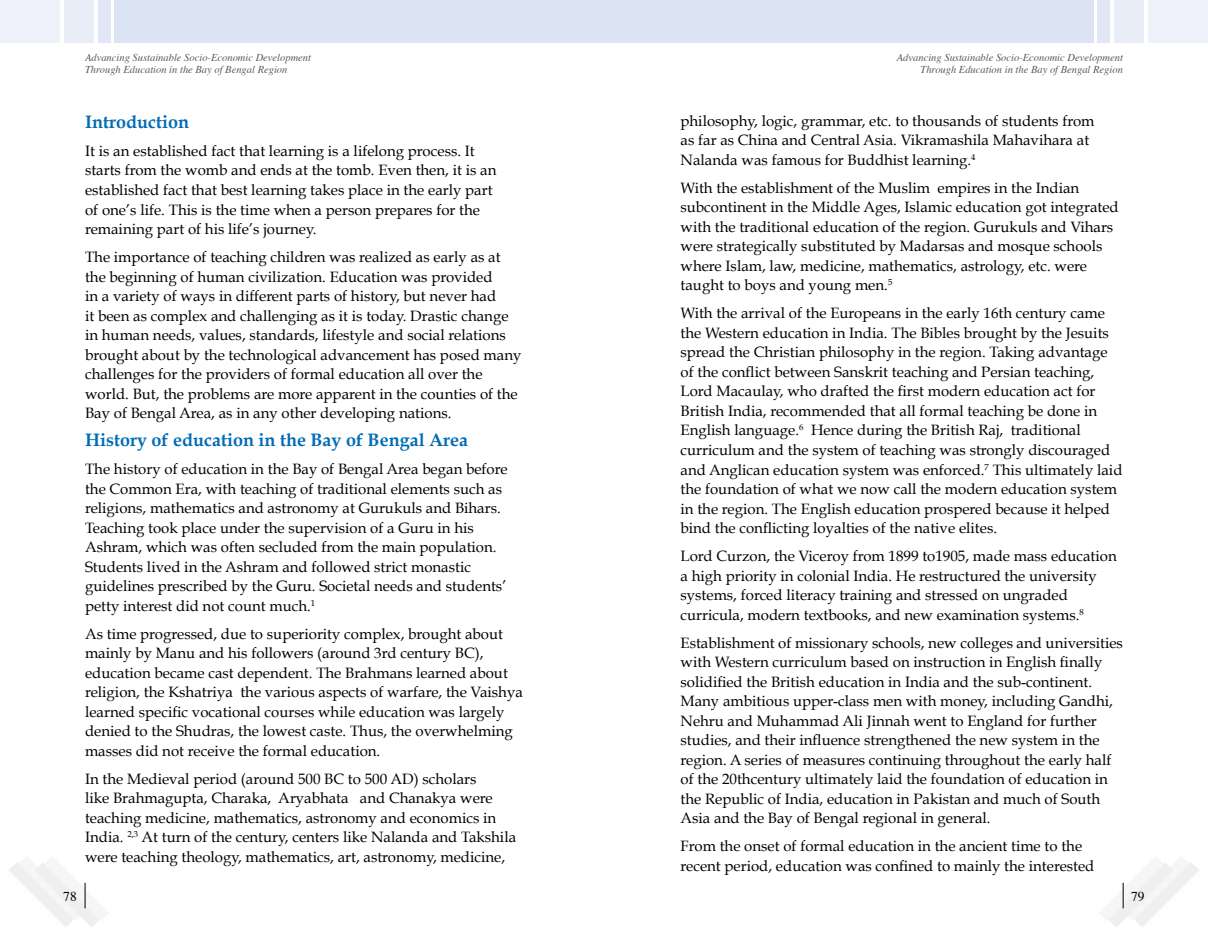
<style>
.page{position:relative;width:1208px;height:936px;background:#fff}
.page>*{position:absolute;margin:0;border:0;box-sizing:border-box;transform-origin:0 0}
.t1{font:700 18px "Book Antiqua";color:#006cb7}
.t2{font:15px/19.5px "Book Antiqua";color:#000}
.t3{font:13.5px "Times";color:#000}
.t4{font:italic 10.5px/12px "Times";color:#58595b;text-align:right}
</style>
<div class="page">
<div style="left:115px;top:0;width:489px;height:43px;background:#dce3f3"></div>
<div style="left:0;top:0;width:59px;height:43px;background:#eef1f9"></div>
<div style="left:64px;top:0;width:29px;height:43px;background:#e9edf7"></div>
<div style="left:98px;top:0;width:12px;height:43px;background:#e1e7f5"></div>
<div style="left:604px;top:0;width:489px;height:43px;background:#dce3f3"></div>
<div style="left:1148px;top:0;width:60px;height:43px;background:#eef1f9"></div>
<div style="left:1114px;top:0;width:30px;height:43px;background:#e9edf7"></div>
<div style="left:1097px;top:0;width:13px;height:43px;background:#e1e7f5"></div>
<svg style="left:9px;top:863px;width:90px;height:64px"></svg>
<svg style="left:1109px;top:863px;width:90px;height:64px"></svg>
<p class="t4" style="left:85px;top:51px;width:228px;text-align:left">Advancing Sustainable Socio-Economic Development<br>Through Education in the Bay of Bengal Region</p>
<p class="t1" style="left:85px;top:111px;width:105px">Introduction</p>
<p class="t2" style="left:85px;top:141px;width:413px">It is an established fact that learning is a lifelong process. It starts from the womb and ends at the tomb. Even then, it is an established fact that best learning takes place in the early part of one’s life. This is the time when a person prepares for the remaining part of his life’s journey.</p>
<p class="t2" style="left:85px;top:247px;width:438px">The importance of teaching children was realized as early as at the beginning of human civilization. Education was provided<br>in a variety of ways in different parts of history, but never had<br>it been as complex and challenging as it is today. Drastic change in human needs, values, standards, lifestyle and social relations brought about by the technological advancement has posed many challenges for the providers of formal education all over the world. But, the problems are more apparent in the counties of the Bay of Bengal Area, as in any other developing nations.</p>
<p class="t1" style="left:85px;top:429px;width:385px">History of education in the Bay of Bengal Area</p>
<p class="t2" style="left:85px;top:459px;width:424px">The history of education in the Bay of Bengal Area began before the Common Era, with teaching of traditional elements such as religions, mathematics and astronomy at Gurukuls and Bihars.<br>Teaching took place under the supervision of a Guru in his Ashram, which was often secluded from the main population.<br>Students lived in the Ashram and followed strict monastic guidelines prescribed by the Guru. Societal needs and students’ petty interest did not count much.<sup>1</sup></p>
<p class="t2" style="left:85px;top:624px;width:439px">As time progressed, due to superiority complex, brought about mainly by Manu and his followers (around 3rd century BC), education became cast dependent. The Brahmans learned about religion, the Kshatriya the various aspects of warfare, the Vaishya learned specific vocational courses while education was largely denied to the Shudras, the lowest caste. Thus, the overwhelming masses did not receive the formal education.</p>
<p class="t2" style="left:85px;top:769px;width:432px">In the Medieval period (around 500 BC to 500 AD) scholars<br>like Brahmagupta, Charaka, Aryabhata and Chanakya were teaching medicine, mathematics, astronomy and economics in India. <sup>2,3</sup> At turn of the century, centers like Nalanda and Takshila were teaching theology, mathematics, art, astronomy, medicine,</p>
<p class="t3" style="left:63px;top:883px;width:15px">78</p>
<p class="t4" style="left:897px;top:51px;width:228px">Advancing Sustainable Socio-Economic Development<br>Through Education in the Bay of Bengal Region</p>
<p class="t2" style="left:680px;top:111px;width:415px">philosophy, logic, grammar, etc. to thousands of students from as far as China and Central Asia. Vikramashila Mahavihara at<br>Nalanda was famous for Buddhist learning.<sup>4</sup></p>
<p class="t2" style="left:680px;top:178px;width:440px">With the establishment of the Muslim empires in the Indian subcontinent in the Middle Ages, Islamic education got integrated with the traditional education of the region. Gurukuls and Vihars were strategically substituted by Madarsas and mosque schools where Islam, law, medicine, mathematics, astrology, etc. were taught to boys and young men.<sup>5</sup></p>
<p class="t2" style="left:680px;top:303px;width:443px">With the arrival of the Europeans in the early 16th century came the Western education in India. The Bibles brought by the Jesuits spread the Christian philosophy in the region. Taking advantage of the conflict between Sanskrit teaching and Persian teaching, Lord Macaulay, who drafted the first modern education act for British India, recommended that all formal teaching be done in English language.<sup>6</sup> Hence during the British Raj, traditional curriculum and the system of teaching was strongly discouraged and Anglican education system was enforced.<sup>7</sup> This ultimately laid the foundation of what we now call the modern education system in the region. The English education prospered because it helped bind the conflicting loyalties of the native elites.</p>
<p class="t2" style="left:680px;top:546px;width:438px">Lord Curzon, the Viceroy from 1899 to1905, made mass education a high priority in colonial India. He restructured the university systems, forced literacy training and stressed on ungraded curricula, modern textbooks, and new examination systems.<sup>8</sup></p>
<p class="t2" style="left:680px;top:632px;width:444px">Establishment of missionary schools, new colleges and universities with Western curriculum based on instruction in English finally solidified the British education in India and the sub-continent.<br>Many ambitious upper-class men with money, including Gandhi, Nehru and Muhammad Ali Jinnah went to England for further studies, and their influence strengthened the new system in the region. A series of measures continuing throughout the early half of the 20thcentury ultimately laid the foundation of education in the Republic of India, education in Pakistan and much of South Asia and the Bay of Bengal regional in general.</p>
<p class="t2" style="left:680px;top:836px;width:415px">From the onset of formal education in the ancient time to the recent period, education was confined to mainly the interested</p>
<p class="t3" style="left:1131px;top:883px;width:15px">79</p>
</div>
